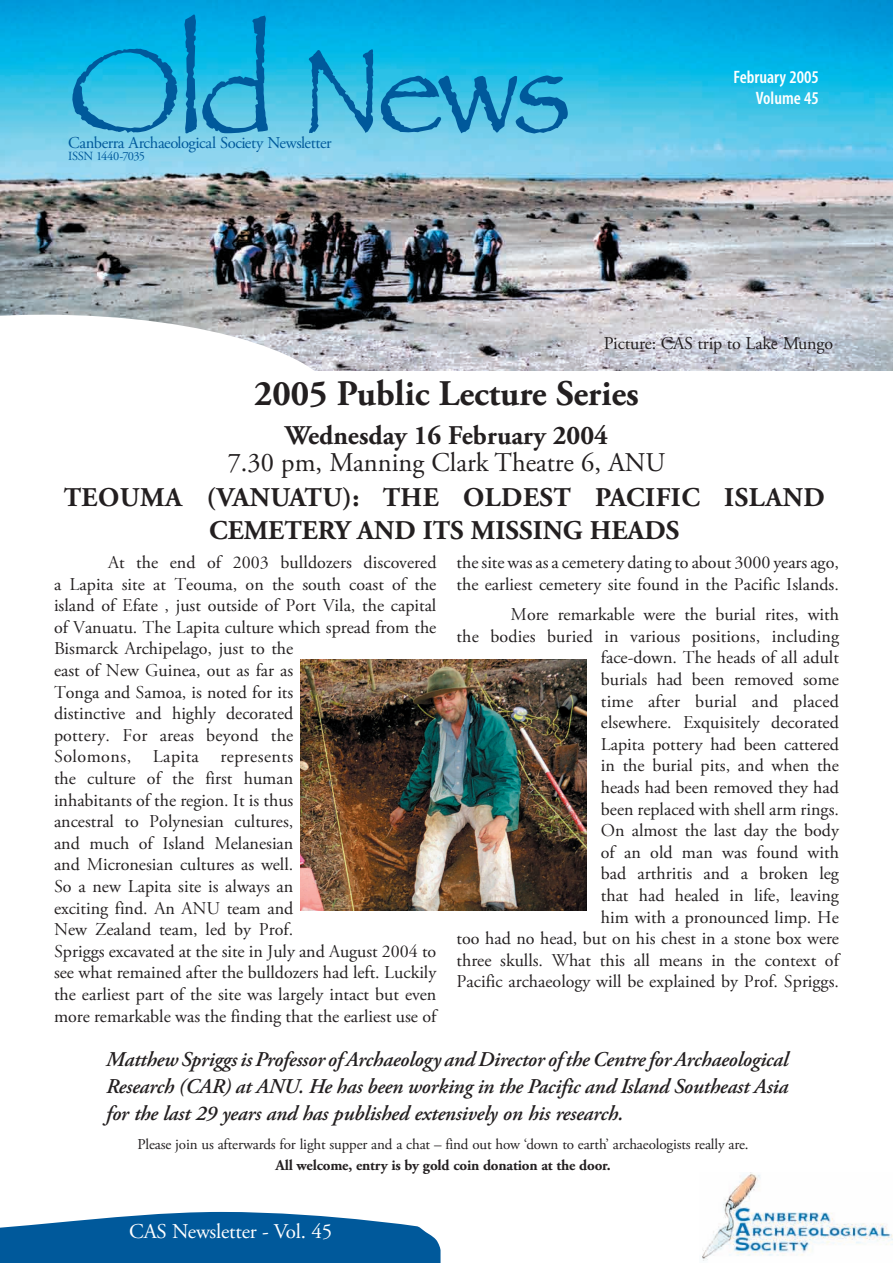
<style>
.page{position:relative;width:893px;height:1263px;background:#fff}
.page>*{position:absolute;margin:0;border:0;box-sizing:border-box;transform-origin:0 0}
.t1{font:124.35px "Papyrus";letter-spacing:-.04em;color:#00599b}
.t2{font:700 36px "Adobe Garamond Pro";color:#231f20}
.t3{font:700 27px/32.4px "Adobe Garamond Pro";color:#231f20;text-align:center}
.t4{font:27px "Adobe Garamond Pro";color:#231f20}
.t5{font:italic 600 21px/27px "Adobe Garamond Pro";letter-spacing:-.01em;color:#231f20;text-align:justify}
.t6{font:21px "Adobe Garamond Pro";letter-spacing:-.01em;color:#fff}
.t7{font:18px/21.6px "Adobe Garamond Pro";color:#231f20}
.t8{font:600 condensed 18px/21px "Myriad Pro";color:#fff;text-align:right}
.t9{font:16.65px "Adobe Garamond Pro";letter-spacing:-.03em;color:#00599b}
.t10{font:15px "Adobe Garamond Pro";letter-spacing:-.01em;color:#231f20}
.t11{font:700 15px "Adobe Garamond Pro";letter-spacing:-.01em;color:#231f20}
.t12{font:12.45px "Adobe Garamond Pro";letter-spacing:-.03em;color:#00599b}
</style>
<div class="page">
<img style="left:0;top:0;width:893px;height:370px">
<img style="left:301px;top:659px;width:286px;height:252px">
<img style="left:702px;top:1172px;width:191px;height:89px">
<svg style="left:0;top:315px;width:340px;height:56px"></svg>
<svg style="left:0;top:1211px;width:441px;height:52px;background:#2571a9"></svg>
<h1 class="t1" style="left:68px;top:16px;width:505px">Old News</h1>
<p class="t9" style="left:68px;top:133px;width:265px">Canberra Archaeological Society Newsletter</p>
<p class="t12" style="left:68px;top:149px;width:78px">ISSN 1440-7035</p>
<p class="t8" style="left:733px;top:66px;width:87px">February 2005<br>Volume 45</p>
<p class="t7" style="left:604px;top:333px;width:231px">Picture: CAS trip to Lake Mungo</p>
<h2 class="t2" style="left:254px;top:372px;width:386px">2005 Public Lecture Series</h2>
<h3 class="t3" style="left:285px;top:419px;width:324px">Wednesday 16 February 2004</h3>
<h3 class="t4" style="left:228px;top:446px;width:439px">7.30 pm, Manning Clark Theatre 6, ANU</h3>
<h3 class="t3" style="left:64px;top:482px;width:762px">TEOUMA (VANUATU): THE OLDEST PACIFIC ISLAND<br>CEMETERY AND ITS MISSING HEADS</h3>
<p class="t7" style="left:54px;top:552px;width:384px;text-indent:54px">At the end of 2003 bulldozers discovered a Lapita site at Teouma, on the south coast of the island of Efate , just outside of Port Vila, the capital of Vanuatu. The Lapita culture which spread from the Bismarck Archipelago, just to the<br>east of New Guinea, out as far as<br>Tonga and Samoa, is noted for its<br>distinctive and highly decorated<br>pottery. For areas beyond the<br>Solomons, Lapita represents<br>the culture of the first human<br>inhabitants of the region. It is thus<br>ancestral to Polynesian cultures,<br>and much of Island Melanesian<br>and Micronesian cultures as well.<br>So a new Lapita site is always an<br>exciting find. An ANU team and<br>New Zealand team, led by Prof.<br>Spriggs excavated at the site in July and August 2004 to see what remained after the bulldozers had left. Luckily the earliest part of the site was largely intact but even more remarkable was the finding that the earliest use of</p>
<p class="t7" style="left:457px;top:552px;width:384px">the site was as a cemetery dating to about 3000 years ago, the earliest cemetery site found in the Pacific Islands.</p>
<p class="t7" style="left:457px;top:604px;width:384px;text-align:right">More remarkable were the burial rites, with<br>the bodies buried in various positions, including face-down. The heads of all adult<br>burials had been removed some<br>time after burial and placed<br>elsewhere. Exquisitely decorated<br>Lapita pottery had been cattered<br>in the burial pits, and when the<br>heads had been removed they had<br>been replaced with shell arm rings.<br>On almost the last day the body<br>of an old man was found with<br>bad arthritis and a broken leg<br>that had healed in life, leaving<br>him with a pronounced limp. He<br>too had no head, but on his chest in a stone box were three skulls. What this all means in the context of Pacific archaeology will be explained by Prof. Spriggs.</p>
<p class="t5" style="left:106px;top:1046px;width:684px">Matthew Spriggs is Professor of Archaeology and Director of the Centre for Archaeological Research (CAR) at ANU. He has been working in the Pacific and Island Southeast Asia for the last 29 years and has published extensively on his research.</p>
<p class="t10" style="left:138px;top:1135px;width:612px">Please join us afterwards for light supper and a chat – find out how ‘down to earth’ archaeologists really are.</p>
<p class="t11" style="left:275px;top:1156px;width:337px">All welcome, entry is by gold coin donation at the door.</p>
<p class="t6" style="left:129px;top:1218px;width:204px">CAS Newsletter - Vol. 45</p>
</div>
